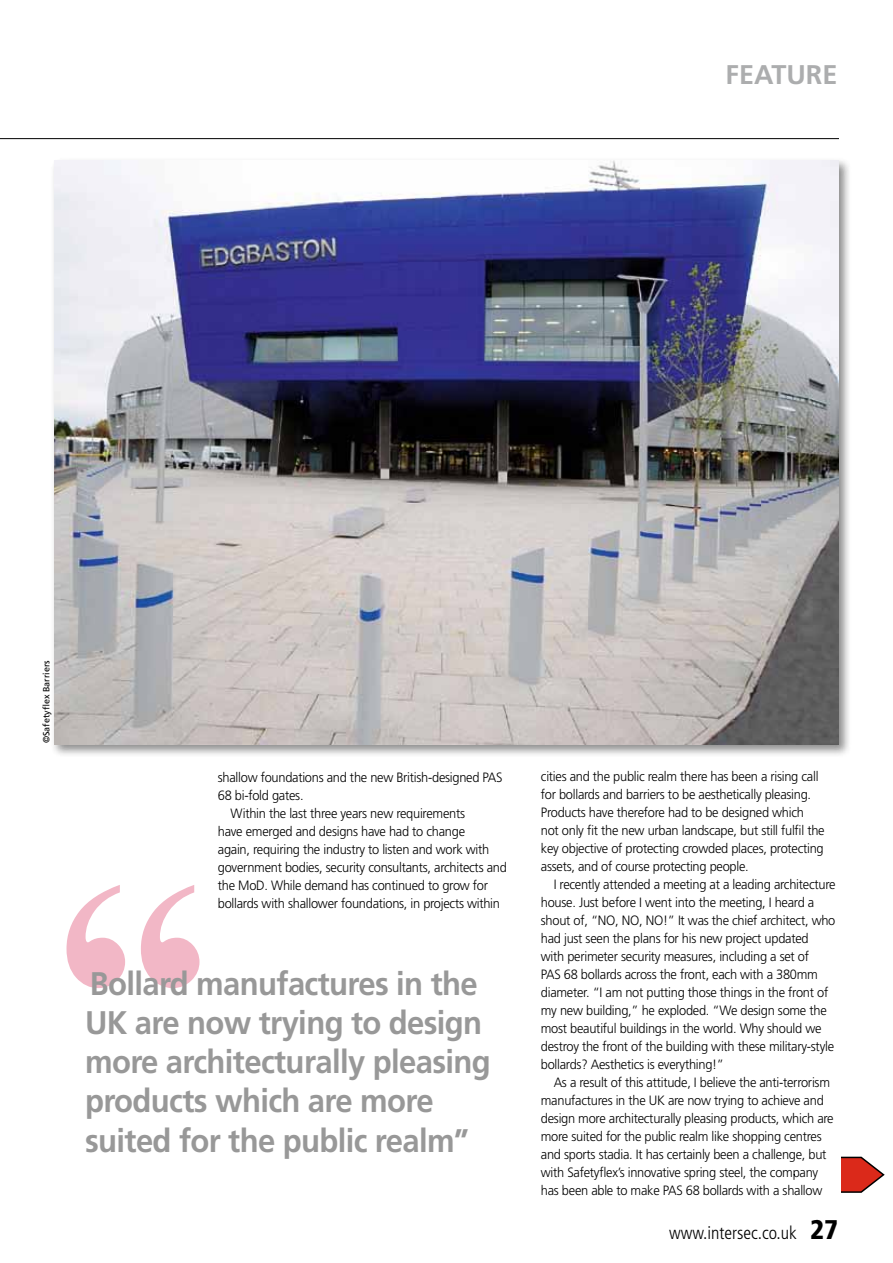
<style>
.page{position:relative;width:893px;height:1263px;background:#fff}
.page>*{position:absolute;margin:0;border:0;box-sizing:border-box;transform-origin:0 0}
.t1{font:700 316.65px "Times New Roman";color:#f2b7c6}
.t2{font:700 32.7px/39.2px "Frutiger";letter-spacing:-.02em;color:#989898;scale:.95 1}
.t3{font:700 27px "Frutiger";color:#acadae}
.t4{font:300 condensed 18px "Frutiger";color:#000}
.t5{font:300 13.5px/18px "Frutiger";letter-spacing:-.02em;color:#000;scale:.95 1}
.t6{font:9px "Frutiger";color:#000}
.s1{font-weight:900;font-size:27px}
</style>
<div class="page">
<div style="left:50px;top:157px;width:802px;height:600px;background:#000;opacity:.45"></div>
<img style="left:54px;top:161px;width:785px;height:584px">
<svg style="left:793px;top:1156px;width:92px;height:37px"></svg>
<div style="left:795px;top:1146px;width:46px;height:69px;background:#fff"></div>
<hr style="left:0;top:138px;width:839px;height:1px;background:#000">
<h3 class="t3" style="left:726px;top:59px;width:113px">FEATURE</h3>
<p class="t6" style="left:41px;top:743px;width:85px;rotate:-90deg">©Safetyflex Barriers</p>
<p class="t5" style="left:218px;top:769px;width:301px">shallow foundations and the new British-designed PAS</p>
<p class="t5" style="left:218px;top:787px;width:92px">68 bi-fold gates.</p>
<p class="t5" style="left:231px;top:805px;width:248px">Within the last three years new requirements</p>
<p class="t5" style="left:218px;top:823px;width:262px">have emerged and designs have had to change</p>
<p class="t5" style="left:218px;top:841px;width:287px">again, requiring the industry to listen and work with</p>
<p class="t5" style="left:218px;top:859px;width:306px">government bodies, security consultants, architects and</p>
<p class="t5" style="left:218px;top:877px;width:286px">the MoD. While demand has continued to grow for</p>
<p class="t5" style="left:218px;top:895px;width:298px">bollards with shallower foundations, in projects within</p>
<h1 class="t1" style="left:54px;top:810px;width:160px">“</h1>
<h2 class="t2" style="left:85px;top:964px;width:429px">Bollard manufactures in the<br>UK are now trying to design more architecturally pleasing products which are more suited for the public realm”</h2>
<p class="t5" style="left:541px;top:767px;width:300px">cities and the public realm there has been a rising call for bollards and barriers to be aesthetically pleasing.<br>Products have therefore had to be designed which not only fit the new urban landscape, but still fulfil the key objective of protecting crowded places, protecting assets, and of course protecting people.</p>
<p class="t5" style="left:541px;top:875px;width:312px;text-indent:13px">I recently attended a meeting at a leading architecture house. Just before I went into the meeting, I heard a shout of, “NO, NO, NO!” It was the chief architect, who had just seen the plans for his new project updated<br>with perimeter security measures, including a set of<br>PAS 68 bollards across the front, each with a 380mm diameter. “I am not putting those things in the front of my new building,” he exploded. “We design some the most beautiful buildings in the world. Why should we destroy the front of the building with these military-style bollards? Aesthetics is everything!”</p>
<p class="t5" style="left:541px;top:1073px;width:310px;text-indent:13px">As a result of this attitude, I believe the anti-terrorism manufactures in the UK are now trying to achieve and design more architecturally pleasing products, which are more suited for the public realm like shopping centres and sports stadia. It has certainly been a challenge, but with Safetyflex’s innovative spring steel, the company has been able to make PAS 68 bollards with a shallow</p>
<h3 class="t4" style="left:669px;top:1222px;width:171px">www.intersec.co.uk <span class="s1">27</span></h3>
</div>
